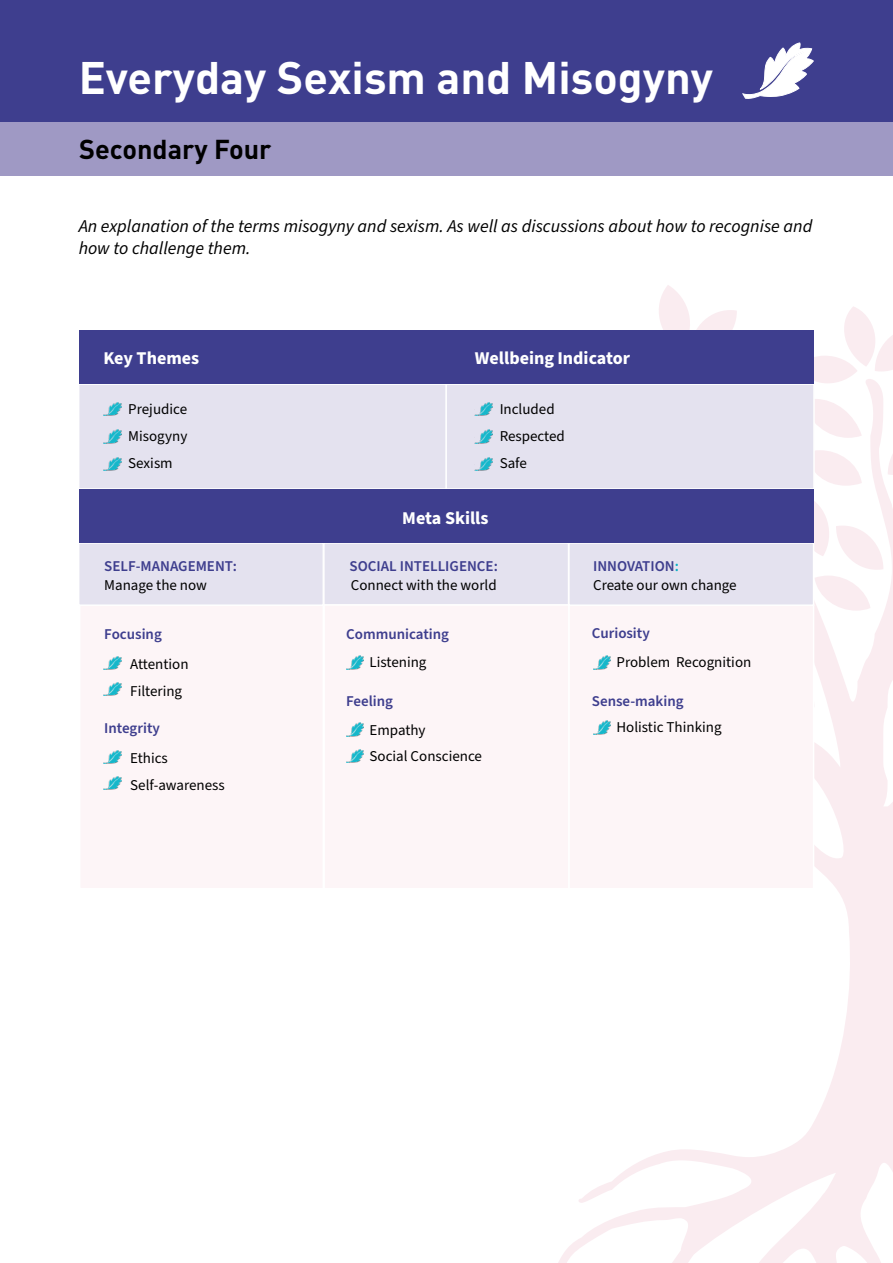
<style>
.page{position:relative;width:893px;height:1263px;background:#fff}
.page>*{position:absolute;margin:0;border:0;box-sizing:border-box;transform-origin:0 0}
.t1{font:700 45px "DIN";color:#fff}
.t2{font:700 27px "DIN";color:#000}
.t3{font:italic 18px/21.6px "Source Sans Pro";color:#000}
.t4{font:700 18px "Source Sans Pro";color:#fff}
.t5{font:15px/27px "Source Sans Pro";color:#000}
.t6{font:600 15px "Source Sans Pro";color:#3e3e8e}
.s1{font-weight:600;color:#3e3e8e}
.s2{font-weight:600;color:#0ab0c5}
</style>
<div class="page">
<svg style="left:558px;top:828px;width:335px;height:435px"></svg>
<svg style="left:659px;top:285px;width:234px;height:543px"></svg>
<div style="left:79px;top:604px;width:245px;height:285px;background:#fdf5f7"></div>
<div style="left:78px;top:383px;width:369px;height:107px;background:#e4e2ef;border:2px solid #fff"></div>
<img style="left:103px;top:402px;width:18px;height:14px">
<img style="left:103px;top:430px;width:18px;height:13px">
<img style="left:103px;top:656px;width:18px;height:14px">
<img style="left:103px;top:750px;width:18px;height:14px">
<img style="left:103px;top:682px;width:18px;height:14px">
<img style="left:103px;top:776px;width:18px;height:14px">
<img style="left:103px;top:457px;width:18px;height:14px">
<div style="left:0;top:0;width:893px;height:176px;background:#3e3e8e"></div>
<div style="left:0;top:123px;width:893px;height:53px;background:#9f99c4"></div>
<div style="left:78px;top:542px;width:246px;height:64px;background:#e4e2ef;border:2px solid #fff"></div>
<div style="left:568px;top:604px;width:246px;height:285px;background:#fdf5f7"></div>
<div style="left:323px;top:542px;width:246px;height:64px;background:#e4e2ef;border:2px solid #fff"></div>
<div style="left:568px;top:542px;width:246px;height:64px;background:#e4e2ef;border:2px solid #fff"></div>
<div style="left:445px;top:383px;width:370px;height:107px;background:#e4e2ef;border:2px solid #fff"></div>
<div style="left:79px;top:330px;width:367px;height:53px;background:#3e3e8e"></div>
<div style="left:79px;top:489px;width:735px;height:53px;background:#3e3e8e"></div>
<div style="left:446px;top:330px;width:368px;height:53px;background:#3e3e8e"></div>
<div style="left:323px;top:604px;width:247px;height:285px;background:#fdf5f7"></div>
<svg style="left:740px;top:42px;width:74px;height:57px"></svg>
<img style="left:346px;top:656px;width:18px;height:13px">
<img style="left:346px;top:723px;width:18px;height:13px">
<img style="left:346px;top:749px;width:18px;height:14px">
<img style="left:593px;top:656px;width:18px;height:13px">
<img style="left:593px;top:720px;width:18px;height:14px">
<img style="left:475px;top:402px;width:18px;height:14px">
<img style="left:475px;top:430px;width:18px;height:13px">
<img style="left:475px;top:457px;width:18px;height:14px">
<h1 class="t1" style="left:79px;top:62px;width:636px">Everyday Sexism and Misogyny</h1>
<h2 class="t2" style="left:79px;top:139px;width:194px">Secondary Four</h2>
<p class="t3" style="left:79px;top:217px;width:735px">An explanation of the terms misogyny and sexism. As well as discussions about how to recognise and how to challenge them.</p>
<p class="t4" style="left:103px;top:351px;width:97px">Key Themes</p>
<p class="t4" style="left:475px;top:351px;width:157px">Wellbeing Indicator</p>
<p class="t5" style="left:128px;top:397px;width:61px;text-align:justify">Prejudice Misogyny Sexism</p>
<p class="t5" style="left:500px;top:397px;width:67px">Included<br>Respected<br>Safe</p>
<p class="t6" style="left:104px;top:560px;width:134px">SELF-MANAGEMENT:</p>
<p class="t5" style="left:104px;top:573px;width:104px">Manage the now</p>
<p class="t6" style="left:104px;top:628px;width:59px">Focusing</p>
<p class="t5" style="left:130px;top:651px;width:60px">Attention</p>
<p class="t5" style="left:130px;top:678px;width:53px">Filtering</p>
<p class="t6" style="left:104px;top:722px;width:57px">Integrity</p>
<p class="t5" style="left:130px;top:745px;width:39px">Ethics</p>
<p class="t5" style="left:130px;top:773px;width:96px">Self-awareness</p>
<p class="t4" style="left:402px;top:511px;width:88px">Meta Skills</p>
<p class="t6" style="left:350px;top:560px;width:150px">SOCIAL INTELLIGENCE:</p>
<p class="t5" style="left:351px;top:573px;width:147px">Connect with the world</p>
<p class="t5" style="left:593px;top:557px;width:145px;line-height:19.5px"><span class="s1">INNOVATION</span><span class="s2">:<br></span>Create our own change</p>
<p class="t6" style="left:346px;top:628px;width:104px">Communicating</p>
<p class="t6" style="left:592px;top:627px;width:59px">Curiosity</p>
<p class="t5" style="left:370px;top:650px;width:58px">Listening</p>
<p class="t5" style="left:616px;top:650px;width:136px">Problem Recognition</p>
<p class="t6" style="left:346px;top:695px;width:48px">Feeling</p>
<p class="t6" style="left:592px;top:695px;width:93px">Sense-making</p>
<p class="t5" style="left:370px;top:717px;width:114px;line-height:26.5px">Empathy<br>Social Conscience</p>
<p class="t5" style="left:616px;top:715px;width:107px">Holistic Thinking</p>
</div>
